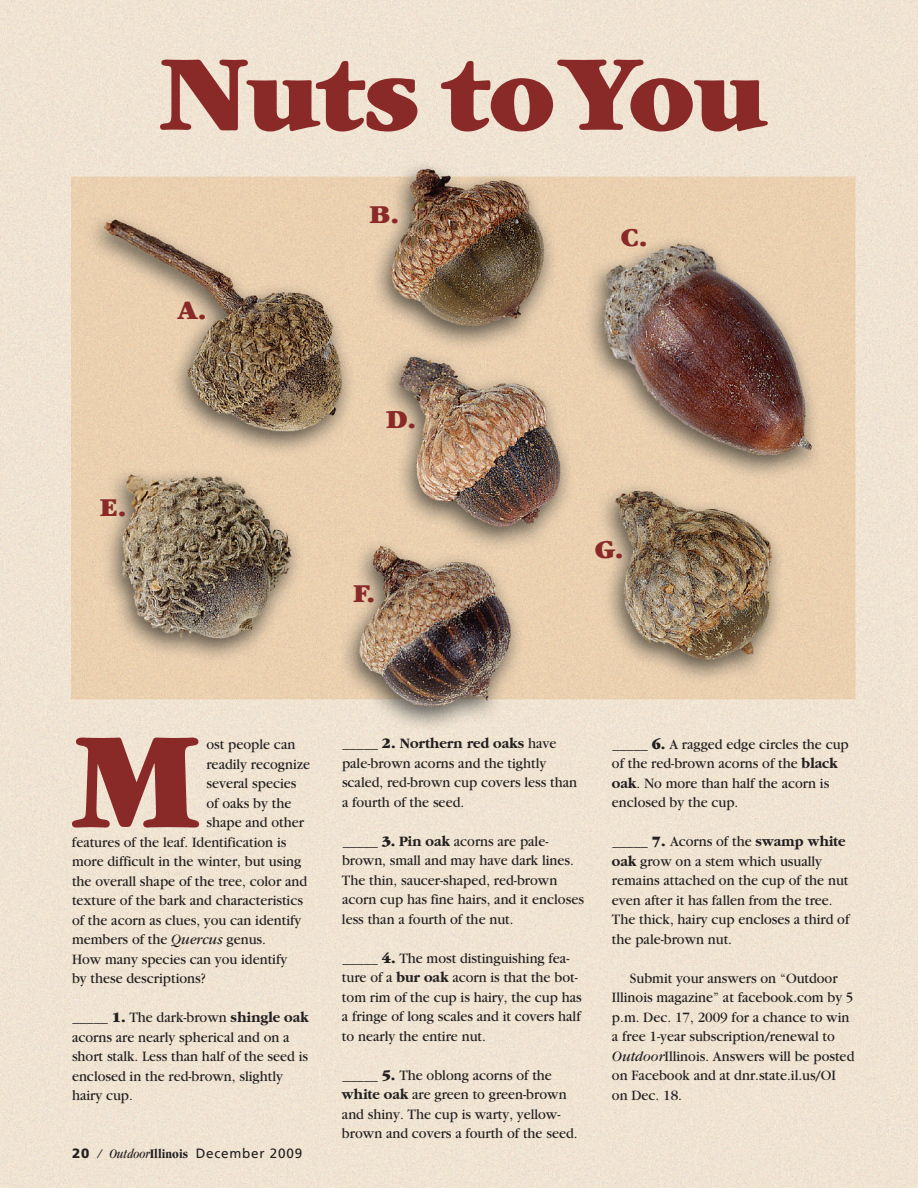
<style>
.page{position:relative;width:918px;height:1188px;background:#fff}
.page>*{position:absolute;margin:0;border:0;box-sizing:border-box;transform-origin:0 0}
.t1{font:900 144px "Garamond";color:#892a29;scale:.95 1}
.t2{font:900 112.5px "Garamond";letter-spacing:-.015em;color:#892a29}
.t3{font:900 27px "Garamond";color:#892a29}
.t4{font:15px/19.5px "Garamond";color:#231f20;scale:.95 1}
.t5{font:13.5px "Frutiger";letter-spacing:.055em;color:#231f20}
.s1{font-style:italic}
.s2{font-weight:900}
.s3{font-weight:700}
.s4{font-family:"Garamond";font-style:italic;font-stretch:condensed}
.s5{font-family:"Garamond";font-weight:700;font-stretch:condensed}
</style>
<div class="page">
<img style="left:0;top:0;width:918px;height:1188px">
<h2 class="t2" style="left:160px;top:56px;width:609px">Nuts toYou</h2>
<h3 class="t3" style="left:178px;top:301px;width:31px">A.</h3>
<h3 class="t3" style="left:99px;top:499px;width:29px">E.</h3>
<h3 class="t3" style="left:369px;top:205px;width:32px">B.</h3>
<h3 class="t3" style="left:386px;top:410px;width:32px">D.</h3>
<h3 class="t3" style="left:353px;top:584px;width:24px">F.</h3>
<h3 class="t3" style="left:620px;top:229px;width:29px">C.</h3>
<h3 class="t3" style="left:594px;top:540px;width:31px">G.</h3>
<h1 class="t1" style="left:72px;top:734px;width:138px">M</h1>
<p class="t4" style="left:206px;top:736px;width:95px">ost people can</p>
<p class="t4" style="left:206px;top:756px;width:111px">readily recognize</p>
<p class="t4" style="left:206px;top:775px;width:96px">several species</p>
<p class="t4" style="left:206px;top:795px;width:91px">of oaks by the</p>
<p class="t4" style="left:206px;top:814px;width:104px">shape and other</p>
<p class="t4" style="left:72px;top:834px;width:227px">features of the leaf. Identification is</p>
<p class="t4" style="left:72px;top:853px;width:243px">more difficult in the winter, but using</p>
<p class="t4" style="left:72px;top:873px;width:249px">the overall shape of the tree, color and</p>
<p class="t4" style="left:72px;top:892px;width:245px">texture of the bark and characteristics</p>
<p class="t4" style="left:72px;top:912px;width:243px">of the acorn as clues, you can identify</p>
<p class="t4" style="left:72px;top:931px;width:206px">members of the <span class="s1">Quercus</span> genus.</p>
<p class="t4" style="left:72px;top:951px;width:228px">How many species can you identify</p>
<p class="t4" style="left:72px;top:970px;width:142px">by these descriptions?</p>
<p class="t4" style="left:72px;top:1009px;width:251px">_____ <span class="s2">1.</span> The dark-brown <span class="s3">shingle oak </span>acorns are nearly spherical and on a short stalk. Less than half of the seed is enclosed in the red-brown, slightly hairy cup.</p>
<p class="t5" style="left:72px;top:1148px;width:232px"><span class="s2">20</span> <span class="s4">/ Outdoor</span><span class="s5">Illinois</span> December 2009</p>
<p class="t4" style="left:342px;top:735px;width:249px">_____ <span class="s2">2.</span> <span class="s3">Northern red oaks</span> have pale-brown acorns and the tightly scaled, red-brown cup covers less than a fourth of the seed.</p>
<p class="t4" style="left:342px;top:833px;width:256px">_____ <span class="s2">3.</span> <span class="s3">Pin oak</span> acorns are pale&shy;brown, small and may have dark lines.<br>The thin, saucer-shaped, red-brown acorn cup has fine hairs, and it encloses less than a fourth of the nut.</p>
<p class="t4" style="left:342px;top:950px;width:254px">_____ <span class="s2">4.</span> The most distinguishing fea&shy;ture of a <span class="s3">bur oak</span> acorn is that the bot&shy;tom rim of the cup is hairy, the cup has a fringe of long scales and it covers half to nearly the entire nut.</p>
<p class="t4" style="left:342px;top:1067px;width:250px">_____ <span class="s2">5.</span> The oblong acorns of the <span class="s3">white oak</span> are green to green-brown and shiny. The cup is warty, yellow&shy;brown and covers a fourth of the seed.</p>
<p class="t4" style="left:612px;top:735px;width:251px">_____ <span class="s2">6.</span> A ragged edge circles the cup of the red-brown acorns of the <span class="s3">black oak</span>. No more than half the acorn is enclosed by the cup.</p>
<p class="t4" style="left:612px;top:833px;width:251px">_____ <span class="s2">7.</span> Acorns of the <span class="s3">swamp white oak</span> grow on a stem which usually remains attached on the cup of the nut even after it has fallen from the tree.<br>The thick, hairy cup encloses a third of the pale-brown nut.</p>
<p class="t4" style="left:612px;top:969px;width:257px;text-indent:18px">Submit your answers on “Outdoor Illinois magazine” at facebook.com by 5 p.m. Dec. 17, 2009 for a chance to win a free 1-year subscription/renewal to <span class="s1">Outdoor</span>Illinois. Answers will be posted on Facebook and at dnr.state.il.us/OI on Dec. 18.</p>
</div>
